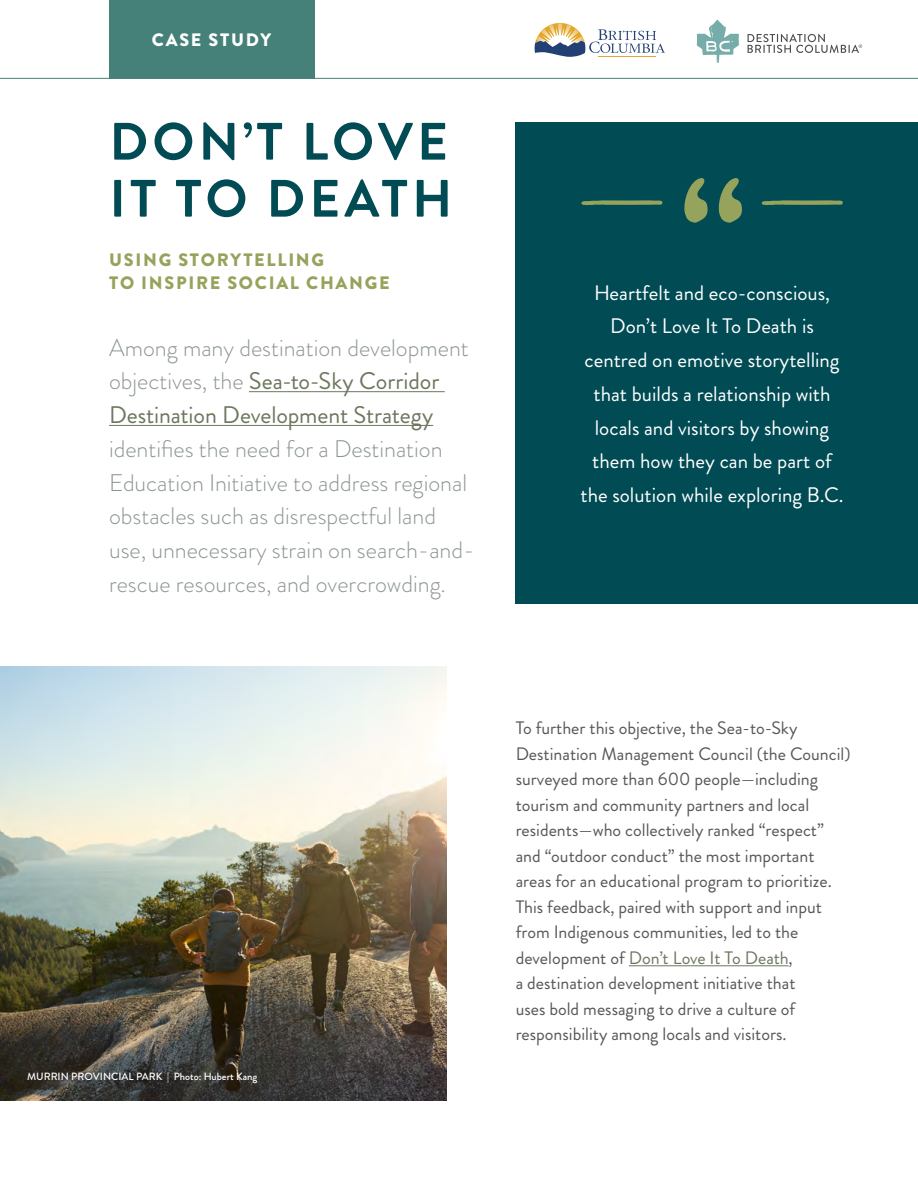
<style>
.page{position:relative;width:918px;height:1188px;background:#fff}
.page>*{position:absolute;margin:0;border:0;box-sizing:border-box;transform-origin:0 0}
.t1{font:700 52.5px/57px "Brandon Grotesque";letter-spacing:.08em;color:#004b54}
.t2{font:300 24px/33.8px "Brandon Grotesque";color:#8b9590}
.t3{font:24px/33.8px "Brandon Grotesque";letter-spacing:-.005em;color:#6c775e}
.t4{font:21px/33.8px "Brandon Grotesque";color:#fff;text-align:center}
.t5{font:18px/25.5px "Brandon Grotesque";color:#575756}
.t6{font:900 18px/22.5px "Brandon Grotesque";letter-spacing:.095em;color:#95a35c}
.t7{font:900 18px "Brandon Grotesque";letter-spacing:.095em;color:#fff}
.t8{font:500 10.5px "Brandon Grotesque";color:#fff}
.s1{font-weight:300;color:#8b9590}
.s2{color:#6c775e}
</style>
<div class="page">
<div style="left:109px;top:0;width:206px;height:79px;background:#458179"></div>
<svg style="left:748px;top:34px;width:114px;height:19px"></svg>
<svg style="left:697px;top:20px;width:42px;height:43px"></svg>
<hr style="left:598px;top:57px;width:58px;height:1px;background:#e3a82b">
<svg style="left:535px;top:23px;width:130px;height:34px"></svg>
<hr style="left:0;top:78px;width:918px;height:1px;background:#458179">
<div style="left:516px;top:122px;width:402px;height:481px;background:#004b54"></div>
<hr style="left:249px;top:391px;width:196px;height:1px;background:#6c775e">
<hr style="left:109px;top:425px;width:324px;height:1px;background:#6c775e">
<hr style="left:629px;top:965px;width:160px;height:1px;background:#6c775e">
<img style="left:0;top:666px;width:446px;height:434px">
<svg style="left:684px;top:178px;width:58px;height:45px"></svg>
<svg style="left:581px;top:200px;width:81px;height:5px"></svg>
<svg style="left:762px;top:200px;width:81px;height:5px"></svg>
<p class="t7" style="left:152px;top:27px;width:121px">CASE STUDY</p>
<h1 class="t1" style="left:109px;top:114px;width:344px">DON’T LOVE<br>IT TO DEATH</h1>
<p class="t6" style="left:109px;top:249px;width:282px">USING STORYTELLING<br>TO INSPIRE SOCIAL CHANGE</p>
<h2 class="t3" style="left:109px;top:331px;width:361px"><span class="s1">Among many destination development objectives, the</span> Sea-to-Sky Corridor<br>Destination Development Strategy</h2>
<h2 class="t2" style="left:109px;top:432px;width:367px">identifies the need for a Destination Education Initiative to address regional obstacles such as disrespectful land use, unnecessary strain on search-and&shy;rescue resources, and overcrowding.</h2>
<p class="t4" style="left:581px;top:276px;width:265px">Heartfelt and eco-conscious,<br>Don’t Love It To Death is centred on emotive storytelling that builds a relationship with locals and visitors by showing them how they can be part of the solution while exploring B.C.</p>
<p class="t8" style="left:27px;top:1069px;width:232px">MURRIN PROVINCIAL PARK | Photo: Hubert Kang</p>
<p class="t5" style="left:516px;top:715px;width:336px">To further this objective, the Sea-to-Sky Destination Management Council (the Council) surveyed more than 600 people—including tourism and community partners and local residents—who collectively ranked “respect” and “outdoor conduct” the most important areas for an educational program to prioritize.<br>This feedback, paired with support and input from Indigenous communities, led to the development of <span class="s2">Don’t Love It To Death</span>,<br>a destination development initiative that<br>uses bold messaging to drive a culture of responsibility among locals and visitors.</p>
</div>
